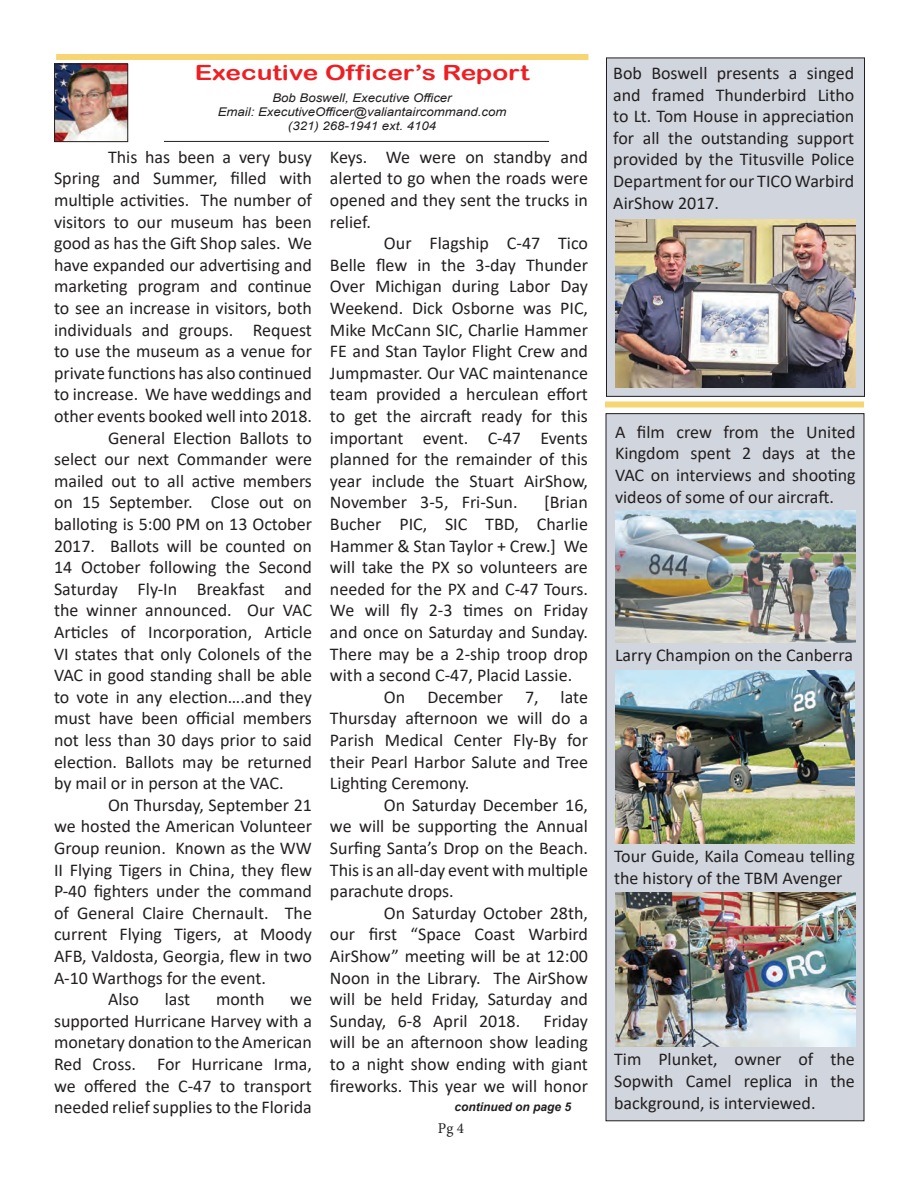
<style>
.page{position:relative;width:918px;height:1188px;background:#fff}
.page>*{position:absolute;margin:0;border:0;box-sizing:border-box;transform-origin:0 0}
.t1{font:21px "Arial Rounded MT Bold";color:#ee1f23;scale:1.25 1}
.t2{font:18px/21.6px "Calibri";color:#231f20;text-align:justify}
.t3{font:15px "Minion Pro";color:#231f20}
.t4{font:italic 12px/14.4px "Arial";color:#231f20;text-align:center;scale:1.1 1}
.t5{font:italic 700 12px "Arial";color:#231f20}
</style>
<div class="page">
<div style="left:606px;top:58px;width:258px;height:338px;background:#d0d5de"></div>
<div style="left:606px;top:58px;width:259px;height:339px;border:1px solid #231f20"></div>
<img style="left:56px;top:66px;width:70px;height:74px">
<div style="left:54px;top:64px;width:74px;height:78px;border:1px solid #231f20"></div>
<div style="left:56px;top:54px;width:532px;height:6px;background:#f6d572"></div>
<hr style="left:164px;top:141px;width:385px;height:1px;background:#231f20">
<div style="left:606px;top:414px;width:258px;height:707px;background:#d0d5de"></div>
<img style="left:615px;top:670px;width:239px;height:173px">
<img style="left:615px;top:893px;width:241px;height:153px">
<img style="left:615px;top:511px;width:241px;height:132px">
<img style="left:615px;top:219px;width:241px;height:169px">
<div style="left:605px;top:401px;width:259px;height:6px;background:#f6d572"></div>
<p class="t1" style="left:195px;top:61px;width:269px">Executive Officer’s Report</p>
<p class="t4" style="left:218px;top:90px;width:264px">Bob Boswell, Executive Officer<br>Email: ExecutiveOfficer@valiantaircommand.com (321) 268-1941 ext. 4104</p>
<p class="t2" style="left:108px;top:146px;width:205px">This has been a very busy</p>
<p class="t2" style="left:54px;top:167px;width:259px">Spring and Summer, filled with</p>
<p class="t2" style="left:54px;top:189px;width:260px">multiple activities. The number of</p>
<p class="t2" style="left:54px;top:210px;width:259px">visitors to our museum has been</p>
<p class="t2" style="left:54px;top:232px;width:260px">good as has the Gift Shop sales. We</p>
<p class="t2" style="left:54px;top:254px;width:259px">have expanded our advertising and</p>
<p class="t2" style="left:54px;top:275px;width:259px">marketing program and continue</p>
<p class="t2" style="left:54px;top:297px;width:259px">to see an increase in visitors, both</p>
<p class="t2" style="left:54px;top:318px;width:259px">individuals and groups. Request</p>
<p class="t2" style="left:54px;top:340px;width:260px">to use the museum as a venue for</p>
<p class="t2" style="left:54px;top:362px;width:259px">private functions has also continued</p>
<p class="t2" style="left:54px;top:383px;width:259px">to increase. We have weddings and</p>
<p class="t2" style="left:54px;top:405px;width:260px">other events booked well into 2018.</p>
<p class="t2" style="left:108px;top:426px;width:205px">General Election Ballots to</p>
<p class="t2" style="left:54px;top:448px;width:260px">select our next Commander were</p>
<p class="t2" style="left:54px;top:470px;width:260px">mailed out to all active members</p>
<p class="t2" style="left:54px;top:491px;width:259px">on 15 September. Close out on</p>
<p class="t2" style="left:54px;top:513px;width:259px">balloting is 5:00 PM on 13 October</p>
<p class="t2" style="left:54px;top:534px;width:259px">2017. Ballots will be counted on</p>
<p class="t2" style="left:54px;top:556px;width:259px">14 October following the Second</p>
<p class="t2" style="left:54px;top:578px;width:259px">Saturday Fly-In Breakfast and</p>
<p class="t2" style="left:54px;top:599px;width:259px">the winner announced. Our VAC</p>
<p class="t2" style="left:54px;top:621px;width:260px">Articles of Incorporation, Article</p>
<p class="t2" style="left:54px;top:642px;width:259px">VI states that only Colonels of the</p>
<p class="t2" style="left:54px;top:664px;width:259px">VAC in good standing shall be able</p>
<p class="t2" style="left:54px;top:686px;width:259px">to vote in any election….and they</p>
<p class="t2" style="left:54px;top:707px;width:260px">must have been official members</p>
<p class="t2" style="left:54px;top:729px;width:259px">not less than 30 days prior to said</p>
<p class="t2" style="left:54px;top:750px;width:259px">election. Ballots may be returned</p>
<p class="t2" style="left:54px;top:772px;width:231px">by mail or in person at the VAC.</p>
<p class="t2" style="left:108px;top:794px;width:205px">On Thursday, September 21</p>
<p class="t2" style="left:54px;top:815px;width:260px">we hosted the American Volunteer</p>
<p class="t2" style="left:54px;top:837px;width:259px">Group reunion. Known as the WW</p>
<p class="t2" style="left:54px;top:858px;width:259px">II Flying Tigers in China, they flew</p>
<p class="t2" style="left:54px;top:880px;width:259px">P-40 fighters under the command</p>
<p class="t2" style="left:54px;top:902px;width:259px">of General Claire Chernault. The</p>
<p class="t2" style="left:54px;top:923px;width:259px">current Flying Tigers, at Moody</p>
<p class="t2" style="left:54px;top:945px;width:259px">AFB, Valdosta, Georgia, flew in two</p>
<p class="t2" style="left:54px;top:966px;width:214px">A-10 Warthogs for the event.</p>
<p class="t2" style="left:108px;top:988px;width:33px">Also</p>
<p class="t2" style="left:165px;top:988px;width:27px">last</p>
<p class="t2" style="left:216px;top:988px;width:50px">month</p>
<p class="t2" style="left:330px;top:146px;width:259px">Keys. We were on standby and</p>
<p class="t2" style="left:330px;top:167px;width:259px">alerted to go when the roads were</p>
<p class="t2" style="left:330px;top:189px;width:259px">opened and they sent the trucks in</p>
<p class="t2" style="left:330px;top:210px;width:42px">relief.</p>
<p class="t2" style="left:384px;top:232px;width:205px">Our Flagship C-47 Tico</p>
<p class="t2" style="left:330px;top:254px;width:259px">Belle flew in the 3-day Thunder</p>
<p class="t2" style="left:330px;top:275px;width:260px">Over Michigan during Labor Day</p>
<p class="t2" style="left:330px;top:297px;width:260px">Weekend. Dick Osborne was PIC,</p>
<p class="t2" style="left:330px;top:318px;width:260px">Mike McCann SIC, Charlie Hammer</p>
<p class="t2" style="left:330px;top:340px;width:259px">FE and Stan Taylor Flight Crew and</p>
<p class="t2" style="left:330px;top:362px;width:259px">Jumpmaster. Our VAC maintenance</p>
<p class="t2" style="left:330px;top:383px;width:259px">team provided a herculean effort</p>
<p class="t2" style="left:330px;top:405px;width:259px">to get the aircraft ready for this</p>
<p class="t2" style="left:330px;top:426px;width:260px">important event. C-47 Events</p>
<p class="t2" style="left:330px;top:448px;width:259px">planned for the remainder of this</p>
<p class="t2" style="left:330px;top:470px;width:259px">year include the Stuart AirShow,</p>
<p class="t2" style="left:330px;top:491px;width:189px">November 3-5, Fri-Sun.</p>
<p class="t2" style="left:544px;top:491px;width:45px">[Brian</p>
<p class="t2" style="left:330px;top:513px;width:259px">Bucher PIC, SIC TBD, Charlie</p>
<p class="t2" style="left:330px;top:534px;width:259px">Hammer &amp; Stan Taylor + Crew.] We</p>
<p class="t2" style="left:330px;top:556px;width:259px">will take the PX so volunteers are</p>
<p class="t2" style="left:330px;top:578px;width:259px">needed for the PX and C-47 Tours.</p>
<p class="t2" style="left:330px;top:599px;width:259px">We will fly 2-3 times on Friday</p>
<p class="t2" style="left:330px;top:621px;width:260px">and once on Saturday and Sunday.</p>
<p class="t2" style="left:330px;top:642px;width:259px">There may be a 2-ship troop drop</p>
<p class="t2" style="left:330px;top:664px;width:244px">with a second C-47, Placid Lassie.</p>
<p class="t2" style="left:384px;top:686px;width:205px">On December 7, late</p>
<p class="t2" style="left:330px;top:707px;width:260px">Thursday afternoon we will do a</p>
<p class="t2" style="left:330px;top:729px;width:260px">Parish Medical Center Fly-By for</p>
<p class="t2" style="left:330px;top:750px;width:259px">their Pearl Harbor Salute and Tree</p>
<p class="t2" style="left:330px;top:772px;width:141px">Lighting Ceremony.</p>
<p class="t2" style="left:384px;top:794px;width:206px">On Saturday December 16,</p>
<p class="t2" style="left:330px;top:815px;width:259px">we will be supporting the Annual</p>
<p class="t2" style="left:330px;top:837px;width:259px">Surfing Santa’s Drop on the Beach.</p>
<p class="t2" style="left:330px;top:858px;width:259px">This is an all-day event with multiple</p>
<p class="t2" style="left:330px;top:880px;width:125px">parachute drops.</p>
<p class="t2" style="left:384px;top:902px;width:206px">On Saturday October 28th,</p>
<p class="t2" style="left:330px;top:923px;width:259px">our first “Space Coast Warbird</p>
<p class="t2" style="left:330px;top:945px;width:260px">AirShow” meeting will be at 12:00</p>
<p class="t2" style="left:330px;top:966px;width:259px">Noon in the Library. The AirShow</p>
<p class="t2" style="left:330px;top:988px;width:259px">will be held Friday, Saturday and</p>
<p class="t2" style="left:330px;top:1010px;width:192px">Sunday, 6-8 April 2018.</p>
<p class="t2" style="left:54px;top:988px;width:260px;text-indent:236px">we supported Hurricane Harvey with a monetary donation to the American Red Cross. For Hurricane Irma, we offered the C-47 to transport needed relief supplies to the Florida</p>
<p class="t2" style="left:330px;top:1010px;width:259px;text-indent:213px">Friday will be an afternoon show leading to a night show ending with giant fireworks. This year we will honor</p>
<p class="t5" style="left:455px;top:1099px;width:118px">continued on page 5</p>
<p class="t3" style="left:438px;top:1118px;width:28px">Pg 4</p>
<p class="t2" style="left:613px;top:62px;width:243px">Bob Boswell presents a singed and framed Thunderbird Litho to Lt. Tom House in appreciation for all the outstanding support provided by the Titusville Police Department for our TICO Warbird AirShow 2017.</p>
<p class="t2" style="left:615px;top:420px;width:242px">A film crew from the United Kingdom spent 2 days at the VAC on interviews and shooting videos of some of our aircraft.</p>
<p class="t2" style="left:615px;top:644px;width:240px">Larry Champion on the Canberra</p>
<p class="t2" style="left:614px;top:845px;width:242px">Tour Guide, Kaila Comeau telling the history of the TBM Avenger</p>
<p class="t2" style="left:614px;top:1048px;width:242px">Tim Plunket, owner of the Sopwith Camel replica in the background, is interviewed.</p>
</div>
